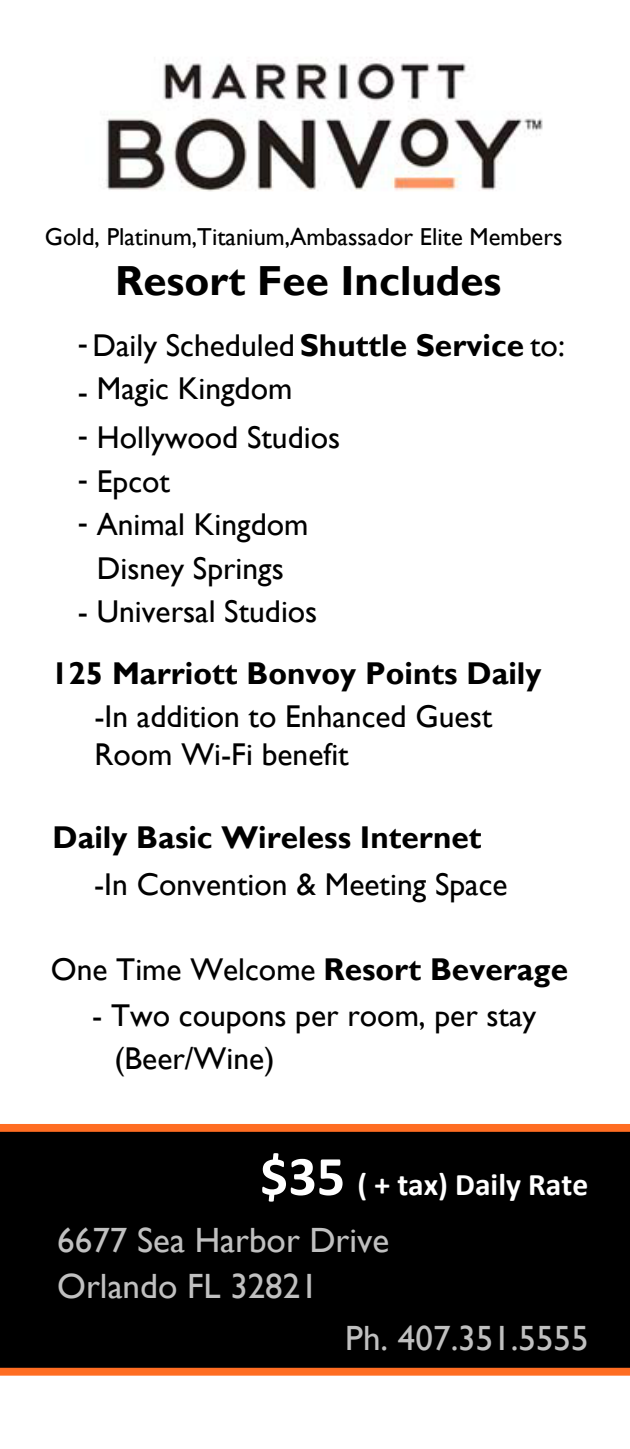
<style>
.page{position:relative;width:630px;height:1449px;background:#fff}
.page>*{position:absolute;margin:0;border:0;box-sizing:border-box;transform-origin:0 0}
.t1{font:700 42px "Gill Sans";color:#000}
.t2{font:35px/46.6px "Gill Sans";color:#c0c0c0}
.t3{font:31.5px/43.4px "Gill Sans";color:#000}
.t4{font:700 31.5px "Gill Sans";color:#000}
.t5{font:700 31.5px "Calibri";color:#fff}
.t6{font:24.5px "Gill Sans";color:#000}
.s1{font-weight:700}
.s2{font-size:56px}
</style>
<div class="page">
<div style="left:0;top:1135px;width:630px;height:235px;background:#000"></div>
<img style="left:106px;top:57px;width:437px;height:135px">
<div style="left:0;top:1368px;width:630px;height:8px;background:#ff6d22"></div>
<div style="left:0;top:1124px;width:630px;height:8px;background:#ff6d22"></div>
<p class="t6" style="left:45px;top:223px;width:519px">Gold, Platinum,Titanium,Ambassador Elite Members</p>
<h1 class="t1" style="left:115px;top:256px;width:388px">Resort Fee Includes</h1>
<p class="t3" style="left:78px;top:324px;width:489px">-Daily Scheduled <span class="s1">Shuttle Service</span> to:</p>
<p class="t3" style="left:78px;top:367px;width:216px">- Magic Kingdom</p>
<p class="t3" style="left:78px;top:417px;width:264px">- Hollywood Studios</p>
<p class="t3" style="left:78px;top:460px;width:94px">- Epcot</p>
<p class="t3" style="left:78px;top:504px;width:232px;text-align:center">- Animal Kingdom<br>Disney Springs</p>
<p class="t3" style="left:78px;top:590px;width:241px">- Universal Studios</p>
<p class="t4" style="left:51px;top:654px;width:492px">125 Marriott Bonvoy Points Daily</p>
<p class="t3" style="left:94px;top:699px;width:399px;line-height:37.8px">-In addition to Enhanced Guest<br>Room Wi-Fi benefit</p>
<p class="t4" style="left:52px;top:819px;width:431px">Daily Basic Wireless Internet</p>
<p class="t3" style="left:94px;top:863px;width:415px">-In Convention &amp; Meeting Space</p>
<p class="t3" style="left:51px;top:949px;width:519px">One Time Welcome <span class="s1">Resort Beverage</span></p>
<p class="t3" style="left:114px;top:994px;width:423px;text-indent:-22px">- Two coupons per room, per stay (Beer/Wine)</p>
<p class="t5" style="left:260px;top:1162px;width:330px"><span class="s2">$35</span> ( + tax) Daily Rate</p>
<p class="t2" style="left:57px;top:1217px;width:334px">6677 Sea Harbor Drive<br>Orlando FL 32821</p>
<p class="t2" style="left:345px;top:1316px;width:245px">Ph. 407.351.5555</p>
</div>
